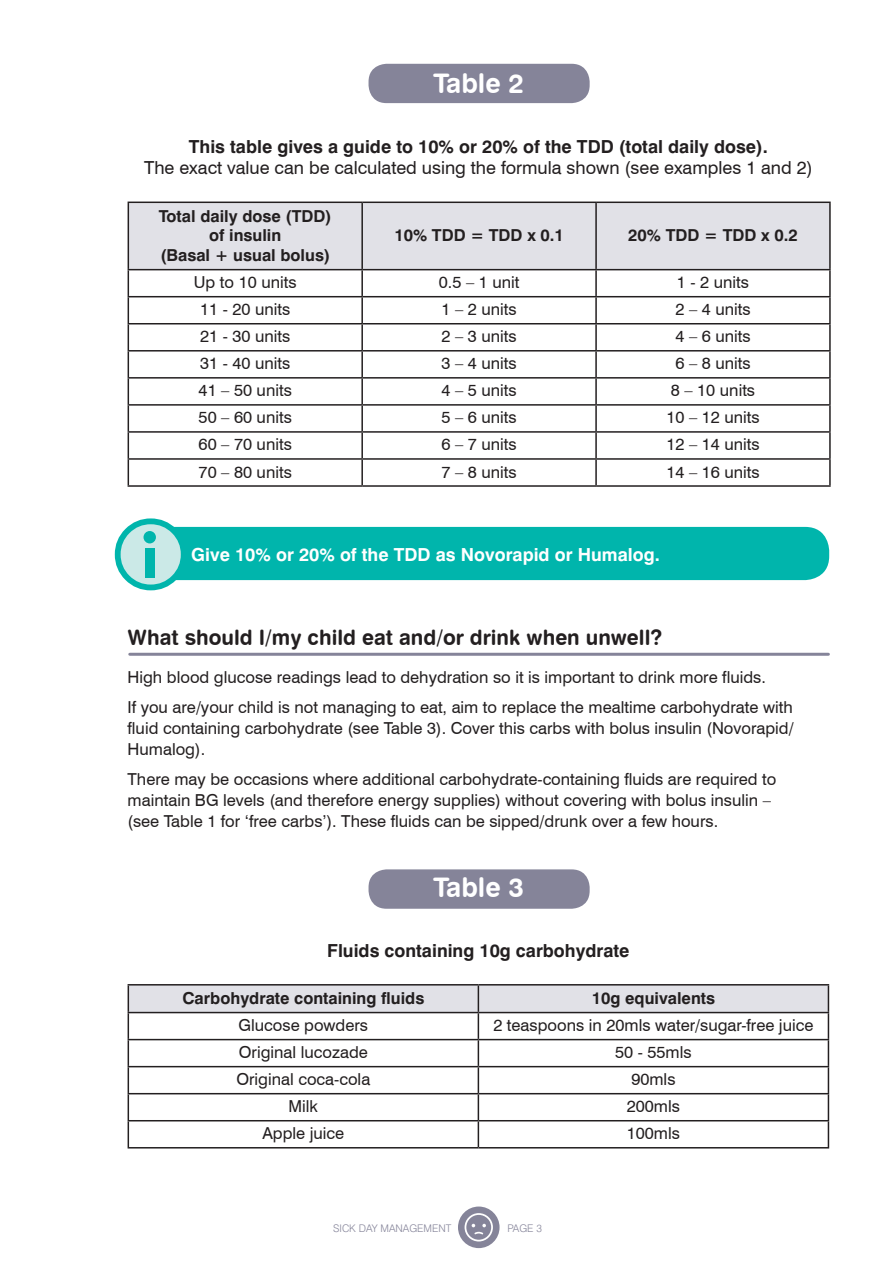
<style>
.page{position:relative;width:893px;height:1263px;background:#fff}
.page>*{position:absolute;margin:0;border:0;box-sizing:border-box;transform-origin:0 0}
.t1{font:27px "Swiss 721 BT Bold Rounded";color:#fff}
.t2{font:21px "Swiss 721 BT Bold Rounded";color:#231f20}
.t3{font:700 18px "Swiss 721 BT";color:#231f20}
.t4{font:18px "Swiss 721 BT";color:#231f20}
.body{font:700 18px "Swiss 721 BT";color:#fff}
.body-2{font:16.5px/21px "Swiss 721 BT";color:#231f20;text-align:justify}
.body-3{font:700 16.5px/19.8px "Swiss 721 BT";color:#231f20;text-align:center}
.body-4{font:300 10.5px "Swiss 721 BT";color:#858499}
</style>
<div class="page">
<div style="left:369px;top:869px;width:221px;height:40px;background:#858499;border-radius:18px"></div>
<div style="left:369px;top:64px;width:221px;height:39px;background:#858499;border-radius:18px"></div>
<svg style="left:458px;top:1206px;width:42px;height:42px"></svg>
<div style="left:465px;top:1213px;width:28px;height:28px;border:2px solid #fff;border-radius:50%"></div>
<svg style="left:472px;top:1224px;width:14px;height:12px"></svg>
<div style="left:128px;top:527px;width:701px;height:53px;background:#00b5ac;border-radius:24px"></div>
<svg style="left:115px;top:518px;width:72px;height:72px"></svg>
<div style="left:145px;top:548px;width:9px;height:30px;background:#00b5ac"></div>
<div style="left:144px;top:531px;width:12px;height:12px;background:#00b5ac;border-radius:50%"></div>
<hr style="left:130px;top:653px;width:698px;height:3px;background:#858499">
<div style="left:129px;top:203px;width:700px;height:66px;background:#e1e1e7"></div>
<hr style="left:128px;top:202px;width:234px;height:1px;background:#231f20">
<hr style="left:128px;top:203px;width:1px;height:66px;background:#231f20">
<hr style="left:362px;top:202px;width:234px;height:1px;background:#231f20">
<hr style="left:361px;top:203px;width:2px;height:66px;background:#231f20">
<hr style="left:596px;top:202px;width:235px;height:1px;background:#231f20">
<hr style="left:595px;top:203px;width:2px;height:66px;background:#231f20">
<hr style="left:829px;top:203px;width:2px;height:66px;background:#231f20">
<hr style="left:128px;top:269px;width:234px;height:1px;background:#231f20">
<hr style="left:362px;top:269px;width:234px;height:1px;background:#231f20">
<hr style="left:361px;top:270px;width:2px;height:26px;background:#231f20">
<hr style="left:596px;top:269px;width:235px;height:1px;background:#231f20">
<hr style="left:595px;top:270px;width:2px;height:26px;background:#231f20">
<hr style="left:829px;top:270px;width:2px;height:26px;background:#231f20">
<hr style="left:128px;top:296px;width:234px;height:1px;background:#231f20">
<hr style="left:362px;top:296px;width:234px;height:1px;background:#231f20">
<hr style="left:361px;top:297px;width:2px;height:26px;background:#231f20">
<hr style="left:596px;top:296px;width:235px;height:1px;background:#231f20">
<hr style="left:595px;top:297px;width:2px;height:26px;background:#231f20">
<hr style="left:829px;top:297px;width:2px;height:26px;background:#231f20">
<hr style="left:128px;top:323px;width:234px;height:1px;background:#231f20">
<hr style="left:362px;top:323px;width:234px;height:1px;background:#231f20">
<hr style="left:361px;top:324px;width:2px;height:26px;background:#231f20">
<hr style="left:596px;top:323px;width:235px;height:1px;background:#231f20">
<hr style="left:595px;top:324px;width:2px;height:26px;background:#231f20">
<hr style="left:829px;top:324px;width:2px;height:26px;background:#231f20">
<hr style="left:128px;top:350px;width:234px;height:1px;background:#231f20">
<hr style="left:362px;top:350px;width:234px;height:1px;background:#231f20">
<hr style="left:361px;top:351px;width:2px;height:26px;background:#231f20">
<hr style="left:596px;top:350px;width:235px;height:1px;background:#231f20">
<hr style="left:595px;top:351px;width:2px;height:26px;background:#231f20">
<hr style="left:829px;top:351px;width:2px;height:26px;background:#231f20">
<hr style="left:128px;top:377px;width:234px;height:2px;background:#231f20">
<hr style="left:362px;top:377px;width:234px;height:2px;background:#231f20">
<hr style="left:361px;top:379px;width:2px;height:25px;background:#231f20">
<hr style="left:596px;top:377px;width:235px;height:2px;background:#231f20">
<hr style="left:595px;top:379px;width:2px;height:25px;background:#231f20">
<hr style="left:829px;top:379px;width:2px;height:25px;background:#231f20">
<hr style="left:128px;top:404px;width:234px;height:2px;background:#231f20">
<hr style="left:362px;top:404px;width:234px;height:2px;background:#231f20">
<hr style="left:361px;top:406px;width:2px;height:25px;background:#231f20">
<hr style="left:596px;top:404px;width:235px;height:2px;background:#231f20">
<hr style="left:595px;top:406px;width:2px;height:25px;background:#231f20">
<hr style="left:829px;top:406px;width:2px;height:25px;background:#231f20">
<hr style="left:128px;top:431px;width:234px;height:2px;background:#231f20">
<hr style="left:362px;top:431px;width:234px;height:2px;background:#231f20">
<hr style="left:361px;top:433px;width:2px;height:25px;background:#231f20">
<hr style="left:596px;top:431px;width:235px;height:2px;background:#231f20">
<hr style="left:595px;top:433px;width:2px;height:25px;background:#231f20">
<hr style="left:829px;top:433px;width:2px;height:25px;background:#231f20">
<hr style="left:128px;top:458px;width:234px;height:2px;background:#231f20">
<svg style="left:128px;top:270px;width:1px;height:215px"></svg>
<hr style="left:362px;top:458px;width:234px;height:2px;background:#231f20">
<hr style="left:361px;top:460px;width:2px;height:25px;background:#231f20">
<hr style="left:596px;top:458px;width:235px;height:2px;background:#231f20">
<hr style="left:595px;top:460px;width:2px;height:25px;background:#231f20">
<hr style="left:829px;top:460px;width:2px;height:25px;background:#231f20">
<hr style="left:128px;top:485px;width:234px;height:2px;background:#231f20">
<hr style="left:362px;top:485px;width:234px;height:2px;background:#231f20">
<hr style="left:596px;top:485px;width:235px;height:2px;background:#231f20">
<hr style="left:128px;top:984px;width:350px;height:1px;background:#231f20">
<hr style="left:478px;top:984px;width:351px;height:1px;background:#231f20">
<svg style="left:128px;top:985px;width:701px;height:162px"></svg>
<hr style="left:128px;top:1147px;width:350px;height:1px;background:#231f20">
<hr style="left:478px;top:1147px;width:351px;height:1px;background:#231f20">
<p class="t1" style="left:433px;top:66px;width:92px">Table 2</p>
<p class="t3" style="left:189px;top:135px;width:580px">This table gives a guide to 10% or 20% of the TDD (total daily dose).</p>
<p class="t4" style="left:144px;top:157px;width:670px">The exact value can be calculated using the formula shown (see examples 1 and 2)</p>
<p class="body-3" style="left:159px;top:206px;width:174px">Total daily dose (TDD) of insulin<br>(Basal + usual bolus)</p>
<p class="body-3" style="left:394px;top:225px;width:171px">10% TDD = TDD x 0.1</p>
<p class="body-3" style="left:628px;top:225px;width:171px">20% TDD = TDD x 0.2</p>
<p class="body-2" style="left:194px;top:272px;width:104px">Up to 10 units</p>
<p class="body-2" style="left:439px;top:272px;width:82px">0.5 – 1 unit</p>
<p class="body-2" style="left:677px;top:272px;width:74px">1 - 2 units</p>
<p class="body-2" style="left:200px;top:299px;width:92px">11 - 20 units</p>
<p class="body-2" style="left:442px;top:299px;width:77px">1 – 2 units</p>
<p class="body-2" style="left:675px;top:299px;width:77px">2 – 4 units</p>
<p class="body-2" style="left:200px;top:326px;width:92px">21 - 30 units</p>
<p class="body-2" style="left:442px;top:326px;width:77px">2 – 3 units</p>
<p class="body-2" style="left:675px;top:326px;width:77px">4 – 6 units</p>
<p class="body-2" style="left:200px;top:353px;width:92px">31 - 40 units</p>
<p class="body-2" style="left:442px;top:353px;width:77px">3 – 4 units</p>
<p class="body-2" style="left:675px;top:353px;width:77px">6 – 8 units</p>
<p class="body-2" style="left:199px;top:380px;width:95px">41 – 50 units</p>
<p class="body-2" style="left:442px;top:380px;width:77px">4 – 5 units</p>
<p class="body-2" style="left:671px;top:380px;width:86px">8 – 10 units</p>
<p class="body-2" style="left:199px;top:407px;width:95px">50 – 60 units</p>
<p class="body-2" style="left:442px;top:407px;width:77px">5 – 6 units</p>
<p class="body-2" style="left:666px;top:407px;width:95px">10 – 12 units</p>
<p class="body-2" style="left:199px;top:434px;width:95px">60 – 70 units</p>
<p class="body-2" style="left:442px;top:434px;width:77px">6 – 7 units</p>
<p class="body-2" style="left:666px;top:434px;width:95px">12 – 14 units</p>
<p class="body-2" style="left:199px;top:461px;width:95px">70 – 80 units</p>
<p class="body-2" style="left:442px;top:461px;width:77px">7 – 8 units</p>
<p class="body-2" style="left:666px;top:461px;width:95px">14 – 16 units</p>
<p class="body" style="left:191px;top:543px;width:470px">Give 10% or 20% of the TDD as Novorapid or Humalog.</p>
<p class="t2" style="left:128px;top:625px;width:536px">What should I/my child eat and/or drink when unwell?</p>
<p class="body-2" style="left:128px;top:667px;width:640px">High blood glucose readings lead to dehydration so it is important to drink more fluids.</p>
<p class="body-2" style="left:128px;top:696px;width:668px">If you are/your child is not managing to eat, aim to replace the mealtime carbohydrate with fluid containing carbohydrate (see Table 3). Cover this carbs with bolus insulin (Novorapid/ Humalog).</p>
<p class="body-2" style="left:128px;top:768px;width:650px;text-align:left">There may be occasions where additional carbohydrate-containing fluids are required to maintain BG levels (and therefore energy supplies) without covering with bolus insulin – (see Table 1 for ‘free carbs’). These fluids can be sipped/drunk over a few hours.</p>
<p class="t1" style="left:433px;top:870px;width:92px">Table 3</p>
<p class="t3" style="left:327px;top:939px;width:304px">Fluids containing 10g carbohydrate</p>
<p class="body-3" style="left:182px;top:988px;width:243px">Carbohydrate containing fluids</p>
<p class="body-3" style="left:592px;top:988px;width:125px">10g equivalents</p>
<p class="body-2" style="left:239px;top:1014px;width:131px">Glucose powders</p>
<p class="body-2" style="left:493px;top:1014px;width:322px">2 teaspoons in 20mls water/sugar-free juice</p>
<p class="body-2" style="left:239px;top:1042px;width:131px">Original lucozade</p>
<p class="body-2" style="left:615px;top:1042px;width:78px">50 - 55mls</p>
<p class="body-2" style="left:236px;top:1069px;width:135px">Original coca-cola</p>
<p class="body-2" style="left:631px;top:1069px;width:46px">90mls</p>
<p class="body-2" style="left:289px;top:1096px;width:31px">Milk</p>
<p class="body-2" style="left:627px;top:1096px;width:55px">200mls</p>
<p class="body-2" style="left:262px;top:1123px;width:83px">Apple juice</p>
<p class="body-2" style="left:627px;top:1123px;width:55px">100mls</p>
<p class="body-4" style="left:333px;top:1221px;width:120px">SICK DAY MANAGEMENT</p>
<p class="body-4" style="left:507px;top:1221px;width:36px">PAGE 3</p>
</div>
